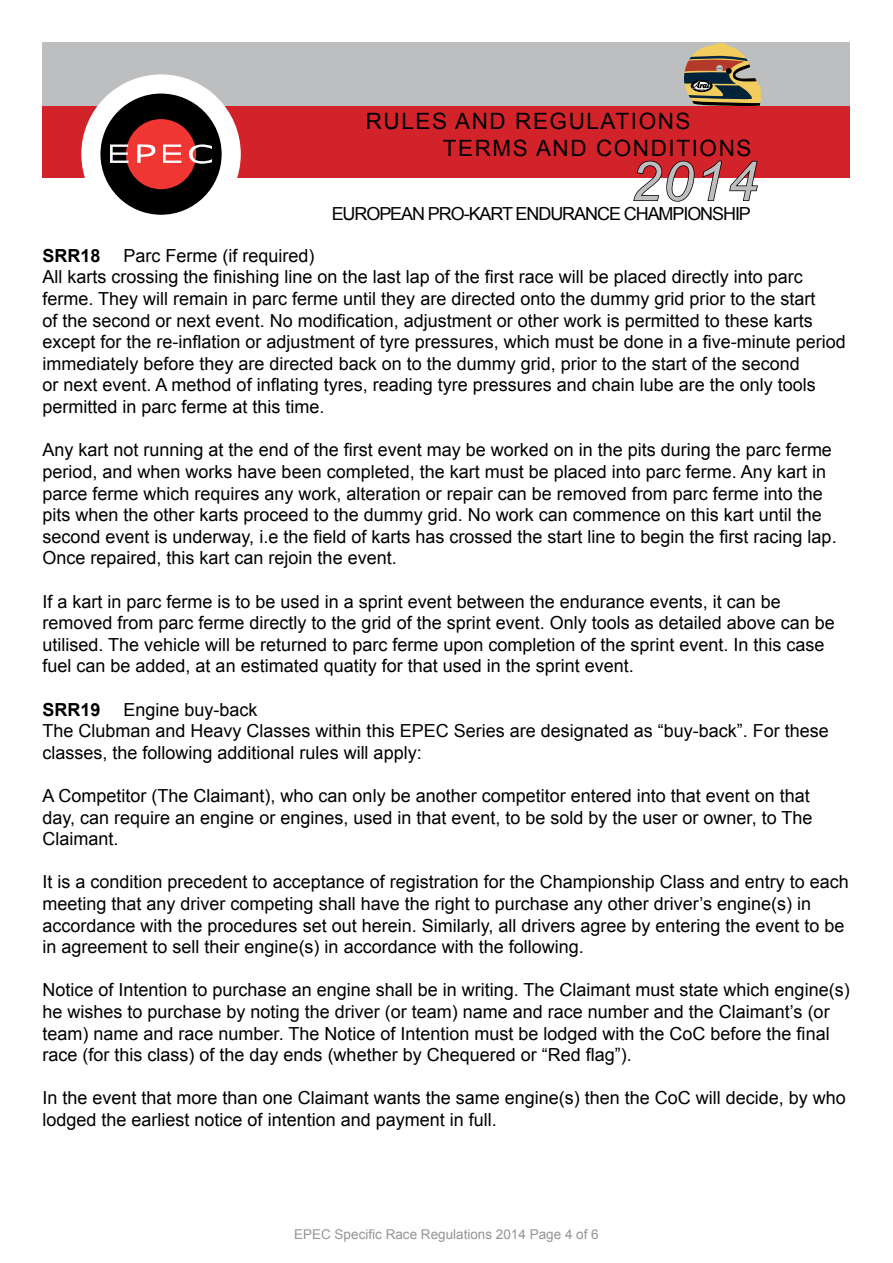
<style>
.page{position:relative;width:893px;height:1263px;background:#fff}
.page>*{position:absolute;margin:0;border:0;box-sizing:border-box;transform-origin:0 0}
.t1{font:italic 54px "Arial";color:#bcbec0}
.t2{font:22.5px/27px "Arial";letter-spacing:.07em;color:#000}
.t3{font:18px/21.6px "Arial";color:#000}
.t4{font:18px "Arial";letter-spacing:-.06em;color:#000}
.t5{font:700 18px "Arial";color:#000}
.t6{font:13.5px "Arial";color:#939598}
</style>
<div class="page">
<div style="left:43px;top:43px;width:807px;height:63px;background:#bcbec0"></div>
<div style="left:43px;top:106px;width:807px;height:72px;background:#d2232a"></div>
<div style="left:81px;top:74px;width:160px;height:160px;background:#fff;border-radius:50%"></div>
<div style="left:100px;top:94px;width:122px;height:121px;background:#000;border-radius:50%"></div>
<div style="left:126px;top:119px;width:70px;height:70px;background:#ef3632;border-radius:50%"></div>
<svg style="left:110px;top:144px;width:18px;height:19px"></svg>
<svg style="left:163px;top:144px;width:18px;height:19px"></svg>
<svg style="left:137px;top:144px;width:18px;height:19px"></svg>
<svg style="left:189px;top:144px;width:23px;height:20px"></svg>
<svg style="left:633px;top:160px;width:62px;height:42px"></svg>
<svg style="left:702px;top:160px;width:56px;height:41px"></svg>
<svg style="left:684px;top:43px;width:77px;height:63px"></svg>
<p class="t2" style="left:443px;top:108px;width:310px;text-indent:-77px">RULES AND REGULATIONS<br>TERMS AND CONDITIONS</p>
<h1 class="t1" style="left:631px;top:146px;width:128px">2014</h1>
<p class="t4" style="left:332px;top:202px;width:421px">EUROPEAN PRO-KART ENDURANCE CHAMPIONSHIP</p>
<p class="t3" style="left:43px;top:245px;width:805px;text-indent:81px">Parc Ferme (if required)<br>All karts crossing the finishing line on the last lap of the first race will be placed directly into parc ferme. They will remain in parc ferme until they are directed onto the dummy grid prior to the start<br>of the second or next event. No modification, adjustment or other work is permitted to these karts except for the re-inflation or adjustment of tyre pressures, which must be done in a five-minute period immediately before they are directed back on to the dummy grid, prior to the start of the second<br>or next event. A method of inflating tyres, reading tyre pressures and chain lube are the only tools permitted in parc ferme at this time.</p>
<p class="t3" style="left:43px;top:439px;width:796px">Any kart not running at the end of the first event may be worked on in the pits during the parc ferme period, and when works have been completed, the kart must be placed into parc ferme. Any kart in parce ferme which requires any work, alteration or repair can be removed from parc ferme into the pits when the other karts proceed to the dummy grid. No work can commence on this kart until the second event is underway, i.e the field of karts has crossed the start line to begin the first racing lap.<br>Once repaired, this kart can rejoin the event.</p>
<p class="t3" style="left:43px;top:591px;width:794px">If a kart in parc ferme is to be used in a sprint event between the endurance events, it can be removed from parc ferme directly to the grid of the sprint event. Only tools as detailed above can be utilised. The vehicle will be returned to parc ferme upon completion of the sprint event. In this case fuel can be added, at an estimated quatity for that used in the sprint event.</p>
<p class="t5" style="left:43px;top:697px;width:60px">SRR19</p>
<p class="t5" style="left:43px;top:244px;width:60px">SRR18</p>
<p class="t3" style="left:43px;top:699px;width:788px;text-indent:81px">Engine buy-back<br>The Clubman and Heavy Classes within this EPEC Series are designated as “buy-back”. For these classes, the following additional rules will apply:</p>
<p class="t3" style="left:43px;top:785px;width:771px">A Competitor (The Claimant), who can only be another competitor entered into that event on that day, can require an engine or engines, used in that event, to be sold by the user or owner, to The<br>Claimant.</p>
<p class="t3" style="left:43px;top:871px;width:808px">It is a condition precedent to acceptance of registration for the Championship Class and entry to each meeting that any driver competing shall have the right to purchase any other driver’s engine(s) in accordance with the procedures set out herein. Similarly, all drivers agree by entering the event to be in agreement to sell their engine(s) in accordance with the following.</p>
<p class="t3" style="left:43px;top:979px;width:809px">Notice of Intention to purchase an engine shall be in writing. The Claimant must state which engine(s) he wishes to purchase by noting the driver (or team) name and race number and the Claimant’s (or team) name and race number. The Notice of Intention must be lodged with the CoC before the final race (for this class) of the day ends (whether by Chequered or “Red flag”).</p>
<p class="t3" style="left:43px;top:1087px;width:805px">In the event that more than one Claimant wants the same engine(s) then the CoC will decide, by who lodged the earliest notice of intention and payment in full.</p>
<p class="t6" style="left:294px;top:1225px;width:306px">EPEC Specific Race Regulations 2014 Page 4 of 6</p>
</div>
